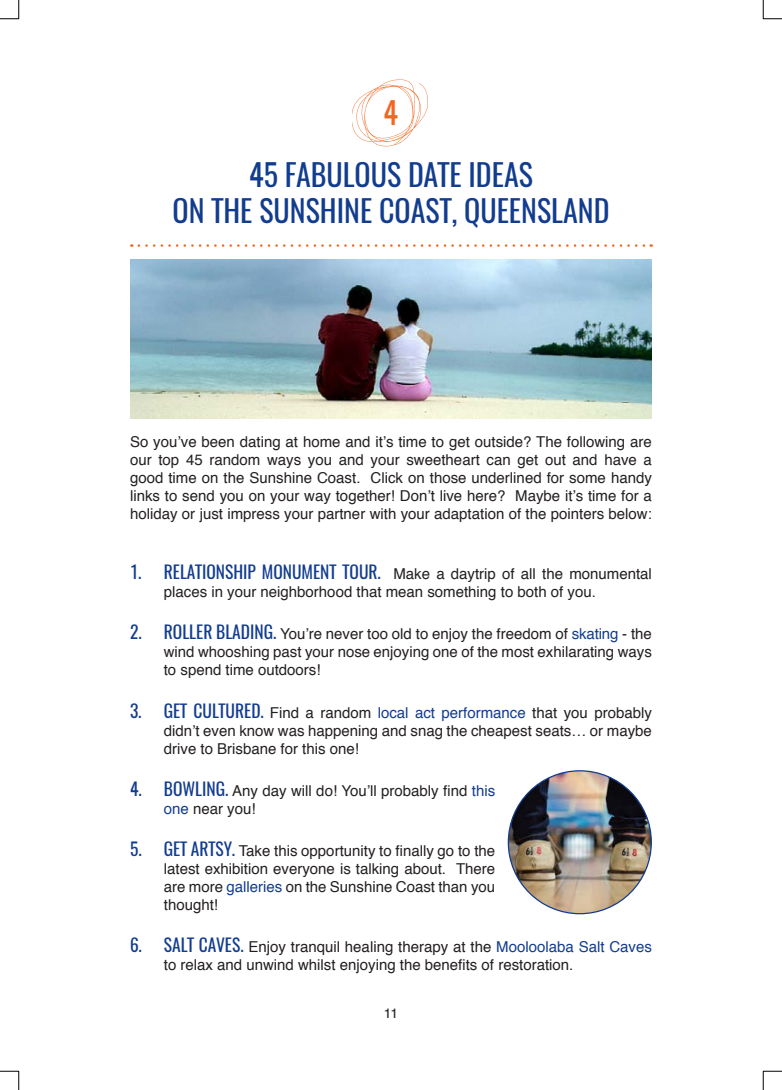
<style>
.page{position:relative;width:782px;height:1090px;background:#fff}
.page>*{position:absolute;margin:0;border:0;box-sizing:border-box;transform-origin:0 0}
.t1{font:30px "Oswald";color:#123c8e}
.t2{font:30px "Oswald";color:#f36523}
.t3{font:15px/18px "Helvetica";color:#231f20;text-align:justify}
.t4{font:13.75px "Helvetica";color:#231f20}
.s1{font-family:"Oswald";font-size:17.5px;color:#123c8e}
.s2{color:#123c8e}
</style>
<div class="page">
<svg style="left:352px;top:79px;width:76px;height:67px"></svg>
<svg style="left:139px;top:244px;width:512px;height:3px"></svg>
<img style="left:130px;top:260px;width:522px;height:159px">
<img style="left:508px;top:771px;width:143px;height:143px;border-radius:71px">
<svg style="left:0;top:0;width:20px;height:20px"></svg>
<svg style="left:0;top:1070px;width:20px;height:20px"></svg>
<svg style="left:762px;top:0;width:20px;height:20px"></svg>
<svg style="left:762px;top:1070px;width:20px;height:20px"></svg>
<p class="t2" style="left:383px;top:92px;width:16px">4</p>
<p class="t1" style="left:249px;top:154px;width:285px">45 FABULOUS DATE IDEAS</p>
<p class="t1" style="left:172px;top:190px;width:438px">ON THE SUNSHINE COAST, QUEENSLAND</p>
<p class="t3" style="left:130px;top:433px;width:523px">So you’ve been dating at home and it’s time to get outside? The following are our top 45 random ways you and your sweetheart can get out and have a good time on the Sunshine Coast. Click on those underlined for some handy links to send you on your way together! Don’t live here? Maybe it’s time for a holiday or just impress your partner with your adaptation of the pointers below:</p>
<p class="t3" style="left:164px;top:565px;width:489px;text-indent:-34px"><span class="s1">1. RELATIONSHIP MONUMENT TOUR.</span> Make a daytrip of all the monumental places in your neighborhood that mean something to both of you.</p>
<p class="t3" style="left:164px;top:626px;width:489px;text-indent:-34px"><span class="s1">2. ROLLER BLADING.</span> You’re never too old to enjoy the freedom of <span class="s2">skating</span> - the wind whooshing past your nose enjoying one of the most exhilarating ways to spend time outdoors!</p>
<p class="t3" style="left:164px;top:704px;width:489px;text-indent:-34px"><span class="s1">3. GET CULTURED.</span> Find a random <span class="s2">local act performance</span> that you probably didn’t even know was happening and snag the cheapest seats… or maybe drive to Brisbane for this one!</p>
<p class="t3" style="left:164px;top:782px;width:333px;text-indent:-34px"><span class="s1">4. BOWLING.</span> Any day will do! You’ll probably find <span class="s2">this one</span> near you!</p>
<p class="t3" style="left:164px;top:842px;width:333px;text-indent:-34px"><span class="s1">5. GET ARTSY.</span> Take this opportunity to finally go to the latest exhibition everyone is talking about. There are more <span class="s2">galleries</span> on the Sunshine Coast than you thought!</p>
<p class="t3" style="left:164px;top:939px;width:489px;text-indent:-34px"><span class="s1">6. SALT CAVES.</span> Enjoy tranquil healing therapy at the <span class="s2">Mooloolaba Salt Caves </span>to relax and unwind whilst enjoying the benefits of restoration.</p>
<p class="t4" style="left:384px;top:1002px;width:16px">11</p>
</div>
